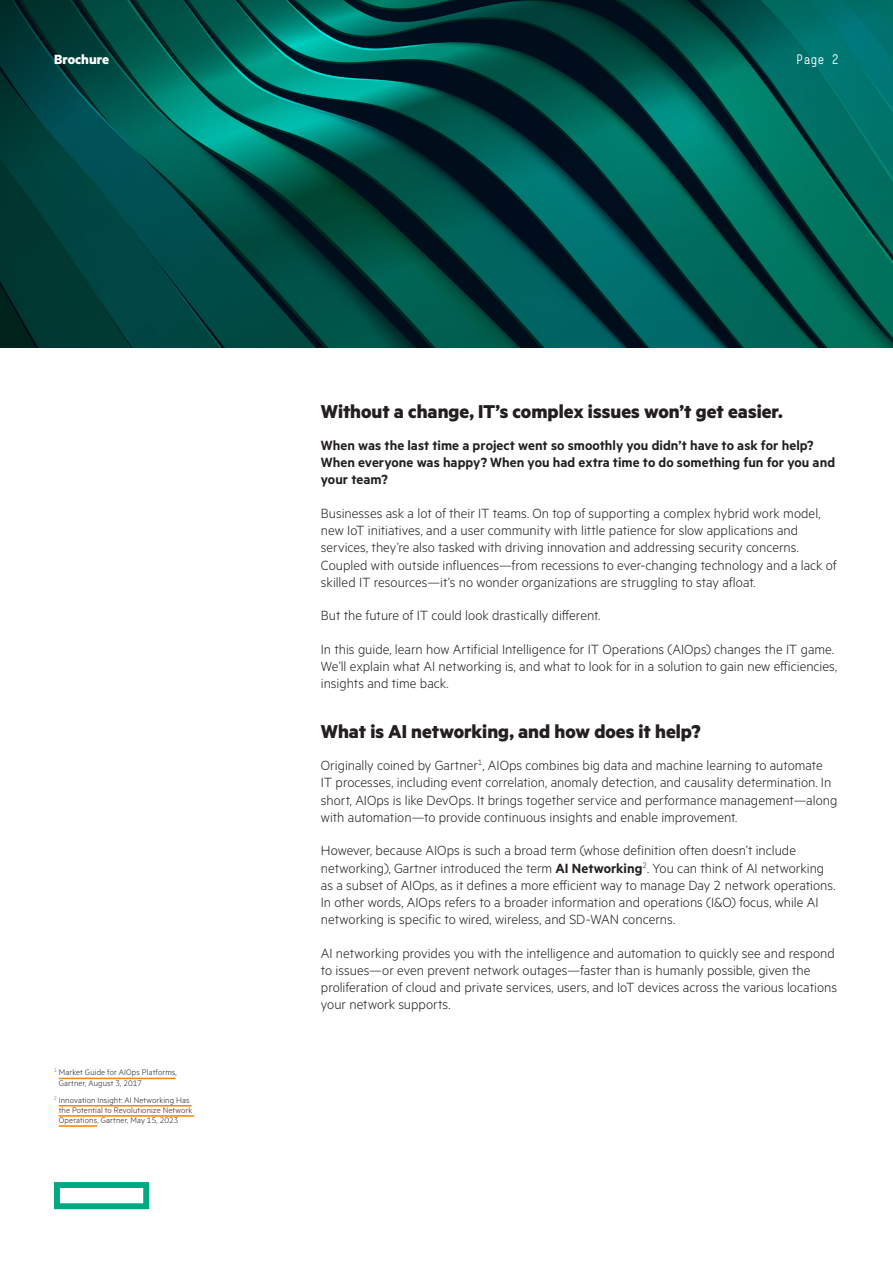
<style>
.page{position:relative;width:893px;height:1263px;background:#fff}
.page>*{position:absolute;margin:0;border:0;box-sizing:border-box;transform-origin:0 0}
.Body_subheadline_MetricHPE_Bold_14_15_pt{font:700 21px "Metric HPE";color:#231f20}
.Body_text_MetricHPE_Light_10_11_5pt{font:300 15px/17.2px "Metric HPE";color:#231f20}
.Body_text_last_MetricHPE_Light_10_11_5pt{font:300 15px/17.2px "Metric HPE";color:#231f20}
.Body_text_MetricHPE_Light_10_11_5pt-2{font:600 15px/17.2px "Metric HPE";letter-spacing:.005em;color:#231f20}
.t1{font:700 15px "Metric HPE";color:#fff}
.Page_number_HPE_Simple_Reg_9pt{font:13.5px "HPE Simple";color:#fff}
.Footnote_MetricHPE_Regular_6_6_75_pt{font:300 9px/10.2px "Metric HPE";letter-spacing:.015em;color:#231f20}
.s1{font-weight:600}
</style>
<div class="page">
<img style="left:0;top:0;width:893px;height:347px">
<hr style="left:59px;top:1078px;width:117px;height:1px;background:#ff8300">
<hr style="left:59px;top:1105px;width:133px;height:1px;background:#ff8300">
<hr style="left:59px;top:1115px;width:135px;height:2px;background:#ff8300">
<hr style="left:59px;top:1125px;width:38px;height:2px;background:#ff8300">
<svg style="left:54px;top:1182px;width:95px;height:27px"></svg>
<p class="t1" style="left:54px;top:50px;width:57px">Brochure</p>
<p class="Page_number_HPE_Simple_Reg_9pt" style="left:796px;top:52px;width:44px">Page 2</p>
<p class="Footnote_MetricHPE_Regular_6_6_75_pt" style="left:59px;top:1067px;width:120px;text-indent:-5px"><sup>1</sup> Market Guide for AIOps Platforms,<br>Gartner, August 3, 2017</p>
<p class="Footnote_MetricHPE_Regular_6_6_75_pt" style="left:59px;top:1094px;width:135px;text-indent:-5px"><sup>2</sup> Innovation Insight: AI Networking Has the Potential to Revolutionize Network<br>Operations, Gartner, May 15, 2023</p>
<p class="Body_subheadline_MetricHPE_Bold_14_15_pt" style="left:321px;top:398px;width:463px">Without a change, IT’s complex issues won’t get easier.</p>
<p class="Body_text_MetricHPE_Light_10_11_5pt-2" style="left:321px;top:436px;width:516px">When was the last time a project went so smoothly you didn’t have to ask for help?<br>When everyone was happy? When you had extra time to do something fun for you and your team?</p>
<p class="Body_text_MetricHPE_Light_10_11_5pt" style="left:321px;top:504px;width:517px">Businesses ask a lot of their IT teams. On top of supporting a complex hybrid work model, new IoT initiatives, and a user community with little patience for slow applications and services, they’re also tasked with driving innovation and addressing security concerns.<br>Coupled with outside influences—from recessions to ever-changing technology and a lack of skilled IT resources—it’s no wonder organizations are struggling to stay afloat.</p>
<p class="Body_text_MetricHPE_Light_10_11_5pt" style="left:321px;top:606px;width:281px">But the future of IT could look drastically different.</p>
<p class="Body_text_last_MetricHPE_Light_10_11_5pt" style="left:321px;top:640px;width:518px">In this guide, learn how Artificial Intelligence for IT Operations (AIOps) changes the IT game.<br>We’ll explain what AI networking is, and what to look for in a solution to gain new efficiencies, insights and time back.</p>
<p class="Body_subheadline_MetricHPE_Bold_14_15_pt" style="left:321px;top:718px;width:382px">What is AI networking, and how does it help?</p>
<p class="Body_text_MetricHPE_Light_10_11_5pt" style="left:321px;top:756px;width:518px">Originally coined by Gartner<sup>1</sup>, AIOps combines big data and machine learning to automate IT processes, including event correlation, anomaly detection, and causality determination. In short, AIOps is like DevOps. It brings together service and performance management—along with automation—to provide continuous insights and enable improvement.</p>
<p class="Body_text_MetricHPE_Light_10_11_5pt" style="left:321px;top:841px;width:516px">However, because AIOps is such a broad term (whose definition often doesn’t include networking), Gartner introduced the term <span class="s1">AI Networking</span><sup>2</sup>. You can think of AI networking as a subset of AIOps, as it defines a more efficient way to manage Day 2 network operations.<br>In other words, AIOps refers to a broader information and operations (I&amp;O) focus, while AI networking is specific to wired, wireless, and SD-WAN concerns.</p>
<p class="Body_text_MetricHPE_Light_10_11_5pt" style="left:321px;top:944px;width:518px">AI networking provides you with the intelligence and automation to quickly see and respond to issues—or even prevent network outages—faster than is humanly possible, given the proliferation of cloud and private services, users, and IoT devices across the various locations your network supports.</p>
</div>
